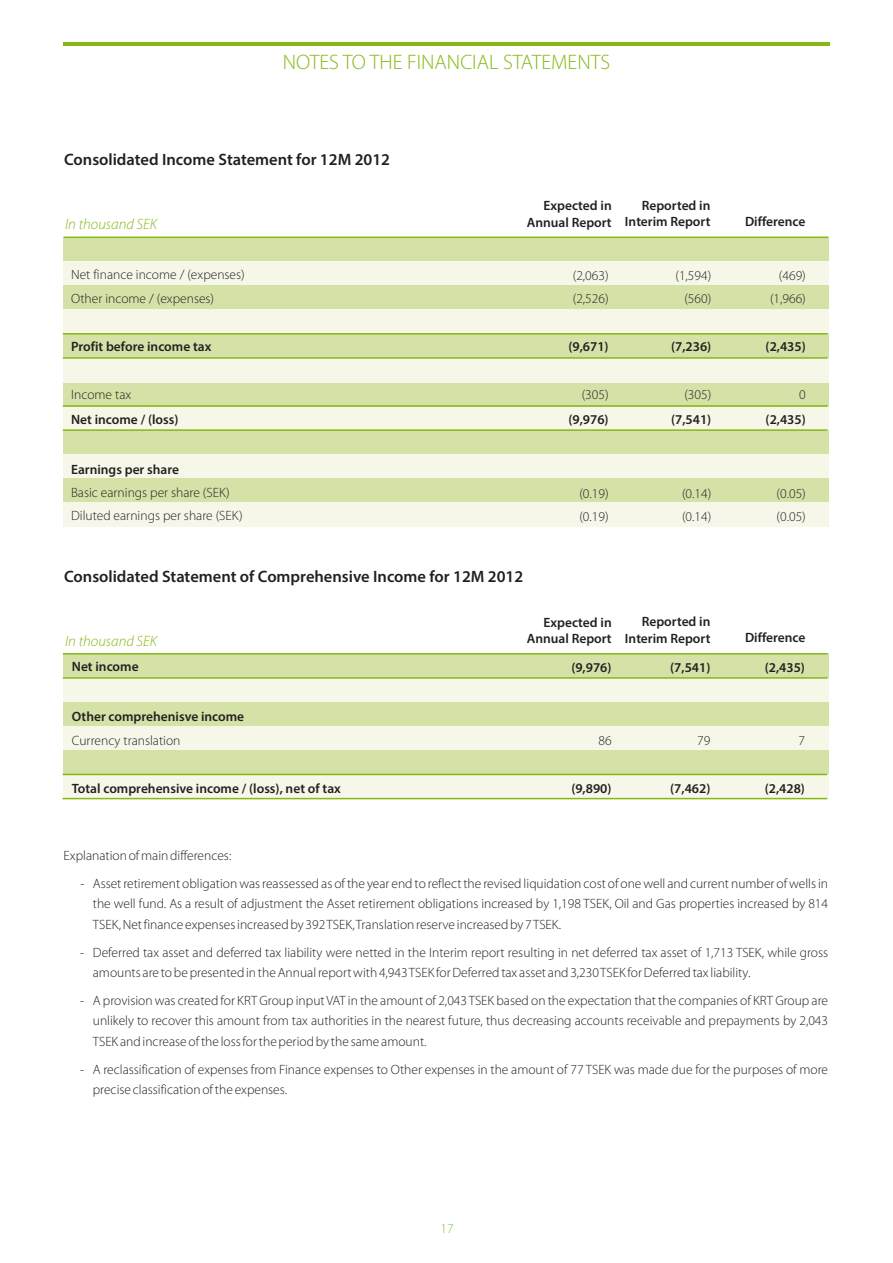
<style>
.page{position:relative;width:893px;height:1263px;background:#fff}
.page>*{position:absolute;margin:0;border:0;box-sizing:border-box;transform-origin:0 0}
.t1{font:300 21px "Myriad Pro";color:#86b814}
.t2{font:600 16.5px "Myriad Pro";color:#231f20}
.t3{font:italic 300 15px "Myriad Pro";color:#86b814}
.t4{font:300 13.5px/23.1px "Myriad Pro";color:#231f20}
.t5{font:600 13.5px/16.5px "Myriad Pro";color:#231f20;text-align:right}
.t6{font:300 13.5px "Myriad Pro";color:#7fc241}
</style>
<div class="page">
<hr style="left:63px;top:42px;width:766px;height:4px;background:#86b814">
<div style="left:63px;top:406px;width:765px;height:24px;background:#f6f7e9"></div>
<div style="left:63px;top:237px;width:765px;height:24px;background:#d4e2a8"></div>
<div style="left:63px;top:382px;width:765px;height:24px;background:#d4e2a8"></div>
<div style="left:63px;top:261px;width:765px;height:25px;background:#f6f7e9"></div>
<div style="left:63px;top:430px;width:765px;height:24px;background:#d4e2a8"></div>
<div style="left:63px;top:286px;width:765px;height:24px;background:#d4e2a8"></div>
<div style="left:63px;top:454px;width:765px;height:24px;background:#f6f7e9"></div>
<div style="left:63px;top:310px;width:765px;height:24px;background:#f6f7e9"></div>
<div style="left:63px;top:478px;width:765px;height:25px;background:#d4e2a8"></div>
<div style="left:63px;top:334px;width:765px;height:24px;background:#d4e2a8"></div>
<div style="left:63px;top:503px;width:765px;height:24px;background:#f6f7e9"></div>
<div style="left:63px;top:358px;width:765px;height:24px;background:#f6f7e9"></div>
<hr style="left:64px;top:237px;width:764px;height:1px;background:#86b814">
<hr style="left:63px;top:333px;width:764px;height:2px;background:#86b814">
<hr style="left:63px;top:357px;width:764px;height:2px;background:#86b814">
<hr style="left:63px;top:405px;width:764px;height:2px;background:#86b814">
<hr style="left:63px;top:429px;width:764px;height:2px;background:#86b814">
<div style="left:63px;top:654px;width:765px;height:24px;background:#d4e2a8"></div>
<div style="left:63px;top:678px;width:765px;height:24px;background:#f6f7e9"></div>
<div style="left:63px;top:702px;width:765px;height:24px;background:#d4e2a8"></div>
<div style="left:63px;top:726px;width:765px;height:24px;background:#f6f7e9"></div>
<div style="left:63px;top:750px;width:765px;height:24px;background:#d4e2a8"></div>
<div style="left:63px;top:774px;width:765px;height:24px;background:#f6f7e9"></div>
<hr style="left:63px;top:774px;width:764px;height:1px;background:#86b814">
<hr style="left:63px;top:798px;width:764px;height:1px;background:#86b814">
<hr style="left:63px;top:653px;width:764px;height:1px;background:#86b814">
<hr style="left:63px;top:677px;width:764px;height:2px;background:#86b814">
<h1 class="t1" style="left:283px;top:53px;width:329px">NOTES TO THE FINANCIAL STATEMENTS</h1>
<p class="t2" style="left:64px;top:153px;width:327px">Consolidated Income Statement for 12M 2012</p>
<p class="t3" style="left:65px;top:218px;width:93px">In thousand SEK</p>
<p class="t5" style="left:527px;top:198px;width:86px">Expected in<br>Annual Report</p>
<p class="t5" style="left:625px;top:198px;width:87px">Reported in<br>Interim Report</p>
<p class="t5" style="left:745px;top:214px;width:62px">Difference</p>
<p class="t4" style="left:71px;top:264px;width:175px">Net finance income / (expenses)<br>Other income / (expenses)</p>
<p class="t5" style="left:71px;top:339px;width:142px">Profit before income tax</p>
<p class="t4" style="left:71px;top:384px;width:62px">Income tax</p>
<p class="t5" style="left:71px;top:412px;width:109px">Net income / (loss)</p>
<p class="t5" style="left:71px;top:462px;width:109px">Earnings per share</p>
<p class="t4" style="left:71px;top:482px;width:173px">Basic earnings per share (SEK)<br>Diluted earnings per share (SEK)</p>
<p class="t4" style="left:573px;top:265px;width:37px">(2,063) (2,526)</p>
<p class="t5" style="left:568px;top:340px;width:42px">(9,671)</p>
<p class="t4" style="left:582px;top:384px;width:28px">(305)</p>
<p class="t5" style="left:568px;top:413px;width:42px">(9,976)</p>
<p class="t4" style="left:579px;top:483px;width:31px">(0.19) (0.19)</p>
<p class="t4" style="left:675px;top:265px;width:37px;text-align:right">(1,594) (560)</p>
<p class="t5" style="left:671px;top:340px;width:42px">(7,236)</p>
<p class="t4" style="left:684px;top:384px;width:28px">(305)</p>
<p class="t5" style="left:671px;top:413px;width:42px">(7,541)</p>
<p class="t4" style="left:682px;top:483px;width:31px">(0.14) (0.14)</p>
<p class="t4" style="left:770px;top:265px;width:37px;text-align:right">(469) (1,966)</p>
<p class="t5" style="left:766px;top:340px;width:42px">(2,435)</p>
<p class="t4" style="left:799px;top:384px;width:8px">0</p>
<p class="t5" style="left:766px;top:413px;width:42px">(2,435)</p>
<p class="t4" style="left:777px;top:483px;width:31px">(0.05) (0.05)</p>
<p class="t2" style="left:64px;top:569px;width:461px">Consolidated Statement of Comprehensive Income for 12M 2012</p>
<p class="t3" style="left:65px;top:635px;width:93px">In thousand SEK</p>
<p class="t5" style="left:527px;top:615px;width:86px">Expected in<br>Annual Report</p>
<p class="t5" style="left:625px;top:614px;width:87px">Reported in<br>Interim Report</p>
<p class="t5" style="left:745px;top:631px;width:62px">Difference</p>
<p class="t5" style="left:72px;top:660px;width:68px">Net income</p>
<p class="t5" style="left:571px;top:660px;width:42px">(9,976)</p>
<p class="t5" style="left:670px;top:660px;width:42px">(7,541)</p>
<p class="t5" style="left:765px;top:660px;width:42px">(2,435)</p>
<p class="t5" style="left:72px;top:710px;width:174px">Other comprehenisve income</p>
<p class="t4" style="left:72px;top:730px;width:110px">Currency translation</p>
<p class="t5" style="left:72px;top:781px;width:270px">Total comprehensive income / (loss), net of tax</p>
<p class="t4" style="left:598px;top:730px;width:15px">86</p>
<p class="t5" style="left:571px;top:781px;width:42px">(9,890)</p>
<p class="t4" style="left:697px;top:730px;width:15px">79</p>
<p class="t5" style="left:670px;top:781px;width:42px">(7,462)</p>
<p class="t4" style="left:798px;top:730px;width:8px">7</p>
<p class="t5" style="left:765px;top:781px;width:42px">(2,428)</p>
<p class="t4" style="left:64px;top:845px;width:169px">Explanation of main differences:</p>
<p class="t4" style="left:93px;top:874px;width:737px;line-height:20.7px;text-align:justify;text-indent:-13px">- Asset retirement obligation was reassessed as of the year end to reflect the revised liquidation cost of one well and current number of wells in the well fund. As a result of adjustment the Asset retirement obligations increased by 1,198 TSEK, Oil and Gas properties increased by 814<br>TSEK, Net finance expenses increased by 392 TSEK, Translation reserve increased by 7 TSEK.</p>
<p class="t4" style="left:93px;top:943px;width:737px;line-height:20.7px;text-indent:-13px">- Deferred tax asset and deferred tax liability were netted in the Interim report resulting in net deferred tax asset of 1,713 TSEK, while gross amounts are to be presented in the Annual report with 4,943 TSEK for Deferred tax asset and 3,230 TSEK for Deferred tax liability.</p>
<p class="t4" style="left:93px;top:991px;width:737px;line-height:20.7px;text-align:justify;text-indent:-13px">- A provision was created for KRT Group input VAT in the amount of 2,043 TSEK based on the expectation that the companies of KRT Group are unlikely to recover this amount from tax authorities in the nearest future, thus decreasing accounts receivable and prepayments by 2,043<br>TSEK and increase of the loss for the period by the same amount.</p>
<p class="t4" style="left:93px;top:1060px;width:737px;line-height:20.7px;text-indent:-13px">- A reclassification of expenses from Finance expenses to Other expenses in the amount of 77 TSEK was made due for the purposes of more precise classification of the expenses.</p>
<p class="t6" style="left:440px;top:1223px;width:15px">17</p>
</div>
